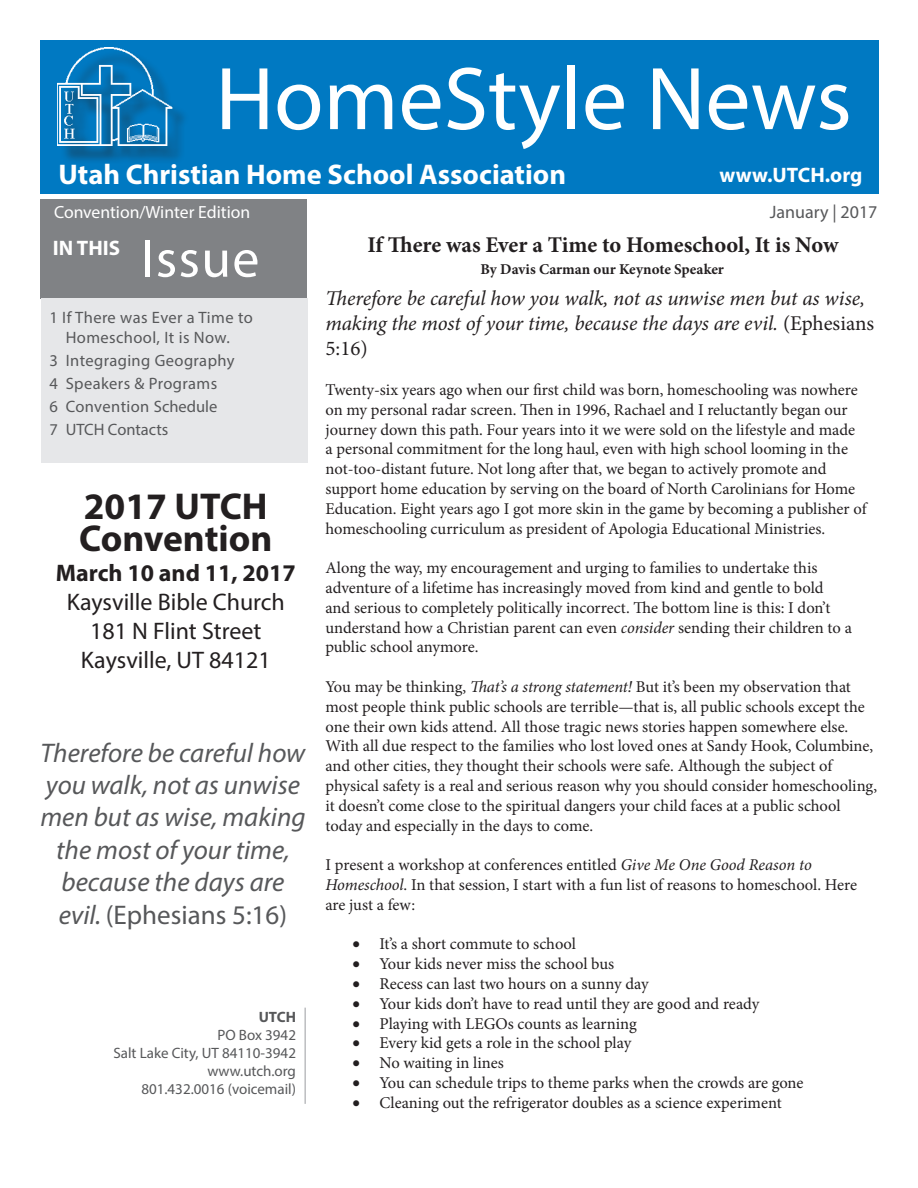
<style>
.page{position:relative;width:918px;height:1188px;background:#fff}
.page>*{position:absolute;margin:0;border:0;box-sizing:border-box;transform-origin:0 0}
.Newsletter_Top_Headi{font:90px "Myriad Pro";color:#fff}
.t1{font:54px "Myriad Pro";letter-spacing:.025em;color:#fff}
.t2{font:700 37.5px "Myriad Pro";color:#231f20}
.t3{font:700 28.5px "Myriad Pro";color:#fff}
.t4{font:italic 27px/32.4px "Myriad Pro";color:#57585a;text-align:center}
.t5{font:24px "Myriad Pro";color:#231f20}
.t6{font:700 24px "Myriad Pro";color:#231f20}
.t7{font:700 22.5px "Minion Pro";letter-spacing:-.005em;color:#231f20}
.t8{font:italic 21px/25.2px "Minion Pro";letter-spacing:-.005em;color:#231f20}
.t9{font:700 21px "Myriad Pro";color:#fff}
.t10{font:18px "Myriad Pro";color:#57585a}
.t11{font:17.7px "Myriad Pro";color:#fff}
.t12{font:16.5px/19.8px "Minion Pro";color:#231f20}
.t13{font:16.5px/19.8px "Myriad Pro";letter-spacing:.025em;color:#57585a;text-align:center}
.t14{font:16.5px "Myriad Pro";color:#57585a}
.t15{font:15px "Myriad Pro";color:#57585a}
.t16{font:700 15px "Minion Pro";color:#231f20}
.t17{font:700 15px "Myriad Pro";color:#57585a}
.s1{font-style:normal}
.s2{font-style:italic}
</style>
<div class="page">
<div style="left:40px;top:199px;width:268px;height:99px;background:#808285"></div>
<div style="left:41px;top:298px;width:267px;height:164px;background:#e6e7e9"></div>
<div style="left:40px;top:40px;width:839px;height:154px;background:#0079c2"></div>
<div style="left:60px;top:50px;width:129px;height:114px;background:#231f20;opacity:.75"></div>
<img style="left:58px;top:48px;width:114px;height:97px">
<hr style="left:304px;top:1008px;width:2px;height:96px;background:#bcbdc0">
<p class="Newsletter_Top_Headi" style="left:215px;top:43px;width:638px">HomeStyle News</p>
<p class="t9" style="left:720px;top:161px;width:144px">www.UTCH.org</p>
<p class="t3" style="left:58px;top:156px;width:509px">Utah Christian Home School Association</p>
<p class="t11" style="left:54px;top:201px;width:198px">Convention/Winter Edition</p>
<p class="t10" style="left:770px;top:200px;width:109px">January | 2017</p>
<p class="t9" style="left:53px;top:234px;width:69px">IN THIS</p>
<p class="t1" style="left:142px;top:225px;width:119px">Issue</p>
<p class="t13" style="left:50px;top:307px;width:205px">1 If There was Ever a Time to<br>Homeschool, It is Now.</p>
<p class="t13" style="left:50px;top:350px;width:187px">3 Integraging Geography</p>
<p class="t13" style="left:50px;top:373px;width:169px">4 Speakers &amp; Programs</p>
<p class="t13" style="left:50px;top:396px;width:169px">6 Convention Schedule</p>
<p class="t14" style="left:50px;top:419px;width:121px">7 UTCH Contacts</p>
<p class="t2" style="left:84px;top:482px;width:186px">2017 UTCH</p>
<p class="t2" style="left:79px;top:514px;width:195px">Convention</p>
<p class="t6" style="left:56px;top:557px;width:242px">March 10 and 11, 2017</p>
<p class="t5" style="left:67px;top:587px;width:220px">Kaysville Bible Church</p>
<p class="t5" style="left:90px;top:616px;width:173px">181 N Flint Street</p>
<p class="t5" style="left:81px;top:645px;width:191px">Kaysville, UT 84121</p>
<p class="t4" style="left:40px;top:736px;width:267px">Therefore be careful how you walk, not as unwise men but as wise, making the most of your time, because the days are evil. <span class="s1">(Ephesians 5:16)</span></p>
<p class="t17" style="left:259px;top:1007px;width:39px">UTCH</p>
<p class="t15" style="left:217px;top:1026px;width:80px">PO Box 3942</p>
<p class="t15" style="left:113px;top:1044px;width:184px">Salt Lake City, UT 84110-3942</p>
<p class="t15" style="left:207px;top:1062px;width:90px">www.utch.org</p>
<p class="t15" style="left:141px;top:1080px;width:156px">801.432.0016 (voicemail)</p>
<p class="t7" style="left:367px;top:229px;width:473px">If There was Ever a Time to Homeschool, It is Now</p>
<p class="t16" style="left:481px;top:258px;width:245px">By Davis Carman our Keynote Speaker</p>
<p class="t8" style="left:326px;top:286px;width:550px">Therefore be careful how you walk, not as unwise men but as wise, making the most of your time, because the days are evil. <span class="s1">(Ephesians<br>5:16)</span></p>
<p class="t12" style="left:326px;top:380px;width:543px">Twenty-six years ago when our first child was born, homeschooling was nowhere on my personal radar screen. Then in 1996, Rachael and I reluctantly began our journey down this path. Four years into it we were sold on the lifestyle and made<br>a personal commitment for the long haul, even with high school looming in the not-too-distant future. Not long after that, we began to actively promote and support home education by serving on the board of North Carolinians for Home Education. Eight years ago I got more skin in the game by becoming a publisher of homeschooling curriculum as president of Apologia Educational Ministries.</p>
<p class="t12" style="left:326px;top:558px;width:528px">Along the way, my encouragement and urging to families to undertake this adventure of a lifetime has increasingly moved from kind and gentle to bold and serious to completely politically incorrect. The bottom line is this: I don’t understand how a Christian parent can even <span class="s2">consider</span> sending their children to a public school anymore.</p>
<p class="t12" style="left:326px;top:677px;width:553px">You may be thinking, <span class="s2">That’s a strong statement!</span> But it’s been my observation that most people think public schools are terrible—that is, all public schools except the one their own kids attend. All those tragic news stories happen somewhere else.<br>With all due respect to the families who lost loved ones at Sandy Hook, Columbine, and other cities, they thought their schools were safe. Although the subject of physical safety is a real and serious reason why you should consider homeschooling, it doesn’t come close to the spiritual dangers your child faces at a public school today and especially in the days to come.</p>
<p class="t12" style="left:326px;top:855px;width:533px">I present a workshop at conferences entitled <span class="s2">Give Me One Good Reason to<br>Homeschool</span>. In that session, I start with a fun list of reasons to homeschool. Here are just a few:</p>
<p class="t12" style="left:352px;top:934px;width:225px">• It’s a short commute to school</p>
<p class="t12" style="left:352px;top:954px;width:263px">• Your kids never miss the school bus</p>
<p class="t12" style="left:352px;top:974px;width:298px">• Recess can last two hours on a sunny day</p>
<p class="t12" style="left:352px;top:994px;width:408px">• Your kids don’t have to read until they are good and ready</p>
<p class="t12" style="left:352px;top:1013px;width:286px">• Playing with LEGOs counts as learning</p>
<p class="t12" style="left:352px;top:1033px;width:280px">• Every kid gets a role in the school play</p>
<p class="t12" style="left:352px;top:1053px;width:153px">• No waiting in lines</p>
<p class="t12" style="left:352px;top:1073px;width:453px">• You can schedule trips to theme parks when the crowds are gone</p>
<p class="t12" style="left:352px;top:1093px;width:431px">• Cleaning out the refrigerator doubles as a science experiment</p>
</div>
